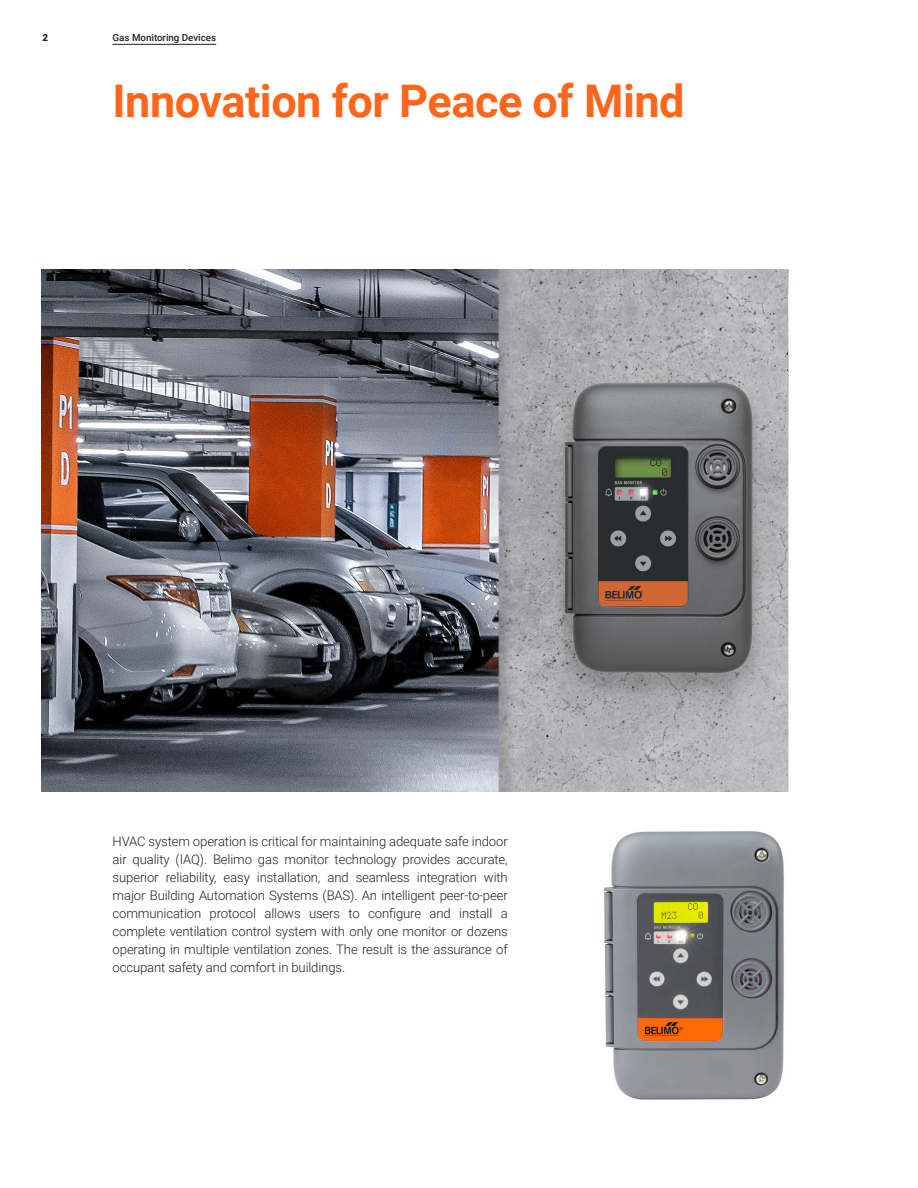
<style>
.page{position:relative;width:918px;height:1188px;background:#fff}
.page>*{position:absolute;margin:0;border:0;box-sizing:border-box;transform-origin:0 0}
.Belimo_Headline_33pt{font:700 45px "Roboto";letter-spacing:-.01em;color:#ff661c}
.Belimo_Body_8_75pt{font:300 13.2px/18px "Roboto";letter-spacing:-.01em;color:#231f20;text-align:justify}
.t1{font:500 9.75px "Roboto";color:#231f20}
.t2{font:900 9.75px "Roboto";color:#231f20}
</style>
<div class="page">
<hr style="left:113px;top:44px;width:103px;height:1px;background:#231f20">
<img style="left:41px;top:270px;width:746px;height:522px">
<img style="left:605px;top:831px;width:179px;height:269px">
<p class="t2" style="left:43px;top:31px;width:7px">2</p>
<p class="t1" style="left:113px;top:31px;width:105px">Gas Monitoring Devices</p>
<p class="Belimo_Headline_33pt" style="left:113px;top:69px;width:573px">Innovation for Peace of Mind</p>
<p class="Belimo_Body_8_75pt" style="left:113px;top:832px;width:397px">HVAC system operation is critical for maintaining adequate safe indoor air quality (IAQ). Belimo gas monitor technology provides accurate, superior reliability, easy installation, and seamless integration with major Building Automation Systems (BAS). An intelligent peer-to-peer communication protocol allows users to configure and install a complete ventilation control system with only one monitor or dozens operating in multiple ventilation zones. The result is the assurance of occupant safety and comfort in buildings.</p>
</div>
